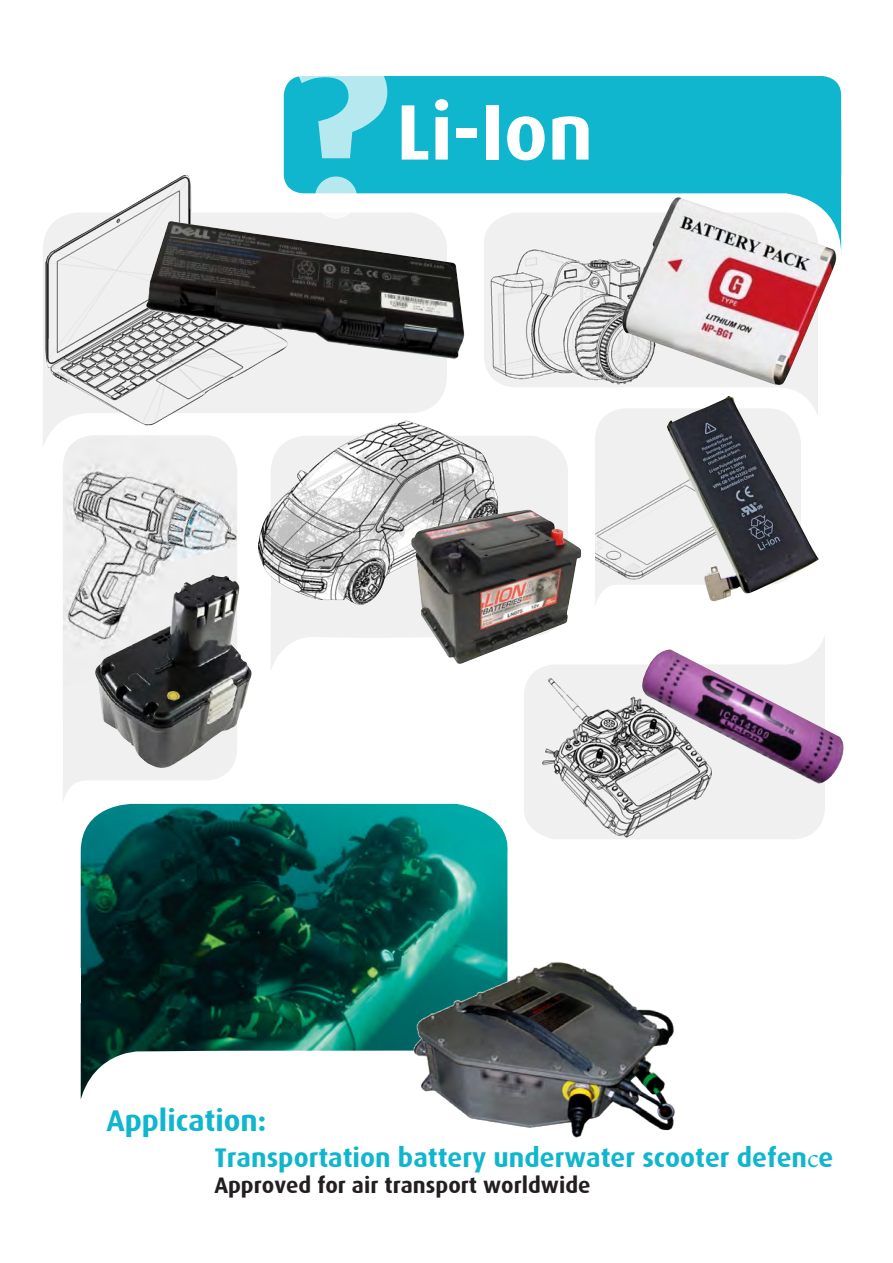
<style>
.page{position:relative;width:893px;height:1263px;background:#fff}
.page>*{position:absolute;margin:0;border:0;box-sizing:border-box;transform-origin:0 0}
.t1{font:700 236.25px "Dax";color:#fff}
.t2{font:700 78.75px "Dax";color:#fff}
.t3{font:700 30px "Dax";color:#0fb6cd}
.t4{font:700 27px "Dax";color:#0fb6cd}
.t5{font:700 22.5px "Dax";color:#231f20}
.s1{font-family:"Minion Pro";font-weight:400}
</style>
<div class="page">
<div style="left:284px;top:76px;width:557px;height:117px;background:#0fb6cd;border-radius:20px"></div>
<svg style="left:787px;top:178px;width:54px;height:71px"></svg>
<svg style="left:484px;top:213px;width:334px;height:183px"></svg>
<svg style="left:595px;top:408px;width:72px;height:192px"></svg>
<svg style="left:43px;top:213px;width:404px;height:233px;fill:#f0f0f0"></svg>
<svg style="left:271px;top:436px;width:297px;height:233px;fill:#f0f0f0"></svg>
<svg style="left:517px;top:600px;width:308px;height:239px"></svg>
<svg style="left:56px;top:428px;width:188px;height:372px"></svg>
<img style="left:43px;top:175px;width:249px;height:251px">
<svg style="left:74px;top:797px;width:434px;height:302px"></svg>
<img style="left:405px;top:954px;width:270px;height:184px">
<img style="left:145px;top:221px;width:320px;height:138px">
<img style="left:622px;top:197px;width:215px;height:189px">
<img style="left:667px;top:396px;width:152px;height:206px">
<img style="left:95px;top:575px;width:157px;height:193px">
<img style="left:256px;top:421px;width:243px;height:184px">
<img style="left:639px;top:649px;width:205px;height:135px">
<img style="left:411px;top:509px;width:170px;height:155px">
<h1 class="t1" style="left:284px;top:2px;width:108px">?</h1>
<p class="t2" style="left:396px;top:88px;width:198px">Li-Ion</p>
<p class="t3" style="left:106px;top:1103px;width:161px">Application:</p>
<p class="t4" style="left:214px;top:1142px;width:620px">Transportation battery underwater scooter defen<span class="s1">c</span>e</p>
<p class="t5" style="left:214px;top:1172px;width:378px">Approved for air transport worldwide</p>
</div>
